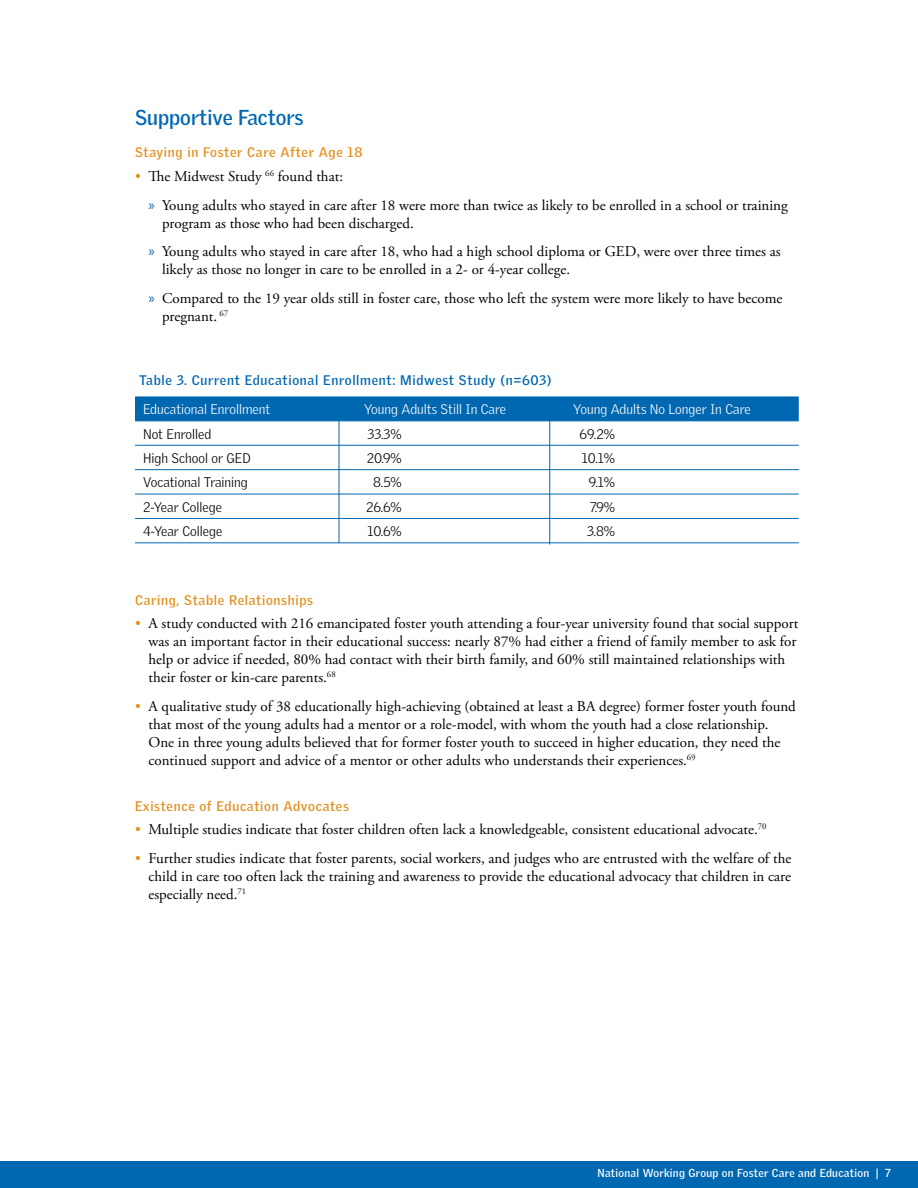
<style>
.page{position:relative;width:918px;height:1188px;background:#fff}
.page>*{position:absolute;margin:0;border:0;box-sizing:border-box;transform-origin:0 0}
.t1{font:700 21px "Griffith Gothic";color:#0067b1}
.t2{font:15px/18px "Adobe Garamond Pro";color:#000}
.t3{font:15px/28.8px "Adobe Garamond Pro";color:#e58e1a}
.t4{font:15px "Myriad Pro";color:#0067b1}
.t5{font:300 13.5px "Griffith Gothic";color:#000}
.t6{font:700 13.5px "Griffith Gothic";letter-spacing:.05em;color:#e58e1a}
.t7{font:300 13.5px "Griffith Gothic";color:#fff}
.t8{font:700 13.5px "Griffith Gothic";letter-spacing:.05em;color:#0067b1}
.t9{font:700 11.25px "Griffith Gothic";letter-spacing:.025em;color:#fff}
</style>
<div class="page">
<div style="left:0;top:1161px;width:918px;height:27px;background:#0067b1"></div>
<div style="left:135px;top:396px;width:664px;height:24px;background:#0067b1"></div>
<hr style="left:135px;top:420px;width:221px;height:1px;background:#0067b1">
<hr style="left:356px;top:420px;width:209px;height:1px;background:#0067b1">
<hr style="left:565px;top:420px;width:234px;height:1px;background:#0067b1">
<hr style="left:135px;top:445px;width:221px;height:1px;background:#0067b1">
<hr style="left:356px;top:445px;width:209px;height:1px;background:#0067b1">
<hr style="left:565px;top:445px;width:234px;height:1px;background:#0067b1">
<hr style="left:135px;top:469px;width:221px;height:1px;background:#0067b1">
<hr style="left:356px;top:469px;width:209px;height:1px;background:#0067b1">
<hr style="left:565px;top:469px;width:234px;height:1px;background:#0067b1">
<hr style="left:135px;top:494px;width:221px;height:1px;background:#0067b1">
<hr style="left:356px;top:494px;width:209px;height:1px;background:#0067b1">
<hr style="left:565px;top:494px;width:234px;height:1px;background:#0067b1">
<hr style="left:135px;top:518px;width:221px;height:1px;background:#0067b1">
<hr style="left:356px;top:518px;width:209px;height:1px;background:#0067b1">
<hr style="left:565px;top:518px;width:234px;height:1px;background:#0067b1">
<hr style="left:135px;top:542px;width:221px;height:1px;background:#0067b1">
<hr style="left:356px;top:542px;width:209px;height:1px;background:#0067b1">
<hr style="left:565px;top:542px;width:234px;height:1px;background:#0067b1">
<hr style="left:339px;top:418px;width:1px;height:125px;background:#0067b1">
<hr style="left:549px;top:420px;width:1px;height:124px;background:#0067b1">
<h1 class="t1" style="left:135px;top:105px;width:170px">Supportive Factors</h1>
<p class="t6" style="left:135px;top:144px;width:229px">Staying in Foster Care After Age 18</p>
<p class="t2" style="left:162px;top:162px;width:627px;line-height:28.8px;text-indent:-14px">The Midwest Study <sup>66</sup> found that:<br>Young adults who stayed in care after 18 were more than twice as likely to be enrolled in a school or training</p>
<p class="t2" style="left:162px;top:209px;width:620px;line-height:28.8px">program as those who had been discharged.<br>Young adults who stayed in care after 18, who had a high school diploma or GED, were over three times as</p>
<p class="t2" style="left:162px;top:256px;width:622px;line-height:28.8px">likely as those no longer in care to be enrolled in a 2- or 4-year college.<br>Compared to the 19 year olds still in foster care, those who left the system were more likely to have become</p>
<p class="t2" style="left:162px;top:308px;width:68px">pregnant. <sup>67</sup></p>
<p class="t3" style="left:135px;top:162px;width:7px">•</p>
<p class="t4" style="left:148px;top:195px;width:8px">»</p>
<p class="t4" style="left:148px;top:242px;width:8px">»</p>
<p class="t4" style="left:148px;top:289px;width:8px">»</p>
<p class="t8" style="left:139px;top:372px;width:414px">Table 3. Current Educational Enrollment: Midwest Study (n=603)</p>
<p class="t7" style="left:143px;top:401px;width:129px">Educational Enrollment</p>
<p class="t7" style="left:364px;top:401px;width:144px">Young Adults Still In Care</p>
<p class="t7" style="left:573px;top:401px;width:179px">Young Adults No Longer In Care</p>
<p class="t5" style="left:143px;top:426px;width:70px">Not Enrolled</p>
<p class="t5" style="left:368px;top:426px;width:36px">33.3%</p>
<p class="t5" style="left:580px;top:426px;width:37px">69.2%</p>
<p class="t5" style="left:143px;top:450px;width:109px">High School or GED</p>
<p class="t5" style="left:367px;top:450px;width:37px">20.9%</p>
<p class="t5" style="left:582px;top:450px;width:35px">10.1%</p>
<p class="t5" style="left:143px;top:474px;width:106px">Vocational Training</p>
<p class="t5" style="left:373px;top:474px;width:30px">8.5%</p>
<p class="t5" style="left:589px;top:474px;width:28px">9.1%</p>
<p class="t5" style="left:143px;top:499px;width:80px">2-Year College</p>
<p class="t5" style="left:366px;top:499px;width:37px">26.6%</p>
<p class="t5" style="left:590px;top:499px;width:26px">7.9%</p>
<p class="t5" style="left:143px;top:523px;width:81px">4-Year College</p>
<p class="t5" style="left:367px;top:523px;width:36px">10.6%</p>
<p class="t5" style="left:587px;top:523px;width:29px">3.8%</p>
<p class="t6" style="left:135px;top:592px;width:179px">Caring, Stable Relationships</p>
<p class="t2" style="left:148px;top:615px;width:652px">A study conducted with 216 emancipated foster youth attending a four-year university found that social support was an important factor in their educational success: nearly 87% had either a friend of family member to ask for help or advice if needed, 80% had contact with their birth family, and 60% still maintained relationships with their foster or kin-care parents.<sup>68</sup></p>
<p class="t2" style="left:148px;top:698px;width:649px">A qualitative study of 38 educationally high-achieving (obtained at least a BA degree) former foster youth found that most of the young adults had a mentor or a role-model, with whom the youth had a close relationship.<br>One in three young adults believed that for former foster youth to succeed in higher education, they need the continued support and advice of a mentor or other adults who understands their experiences.<sup>69</sup></p>
<p class="t6" style="left:135px;top:798px;width:215px">Existence of Education Advocates</p>
<p class="t2" style="left:148px;top:816px;width:644px;line-height:28.8px">Multiple studies indicate that foster children often lack a knowledgeable, consistent educational advocate.<sup>70<br></sup>Further studies indicate that foster parents, social workers, and judges who are entrusted with the welfare of the</p>
<p class="t2" style="left:148px;top:868px;width:644px">child in care too often lack the training and awareness to provide the educational advocacy that children in care especially need.<sup>71</sup></p>
<p class="t3" style="left:135px;top:609px;width:7px">•</p>
<p class="t3" style="left:135px;top:692px;width:7px">•</p>
<p class="t3" style="left:135px;top:816px;width:7px">• •</p>
<p class="t9" style="left:597px;top:1166px;width:283px">National Working Group on Foster Care and Education |</p>
</div>
